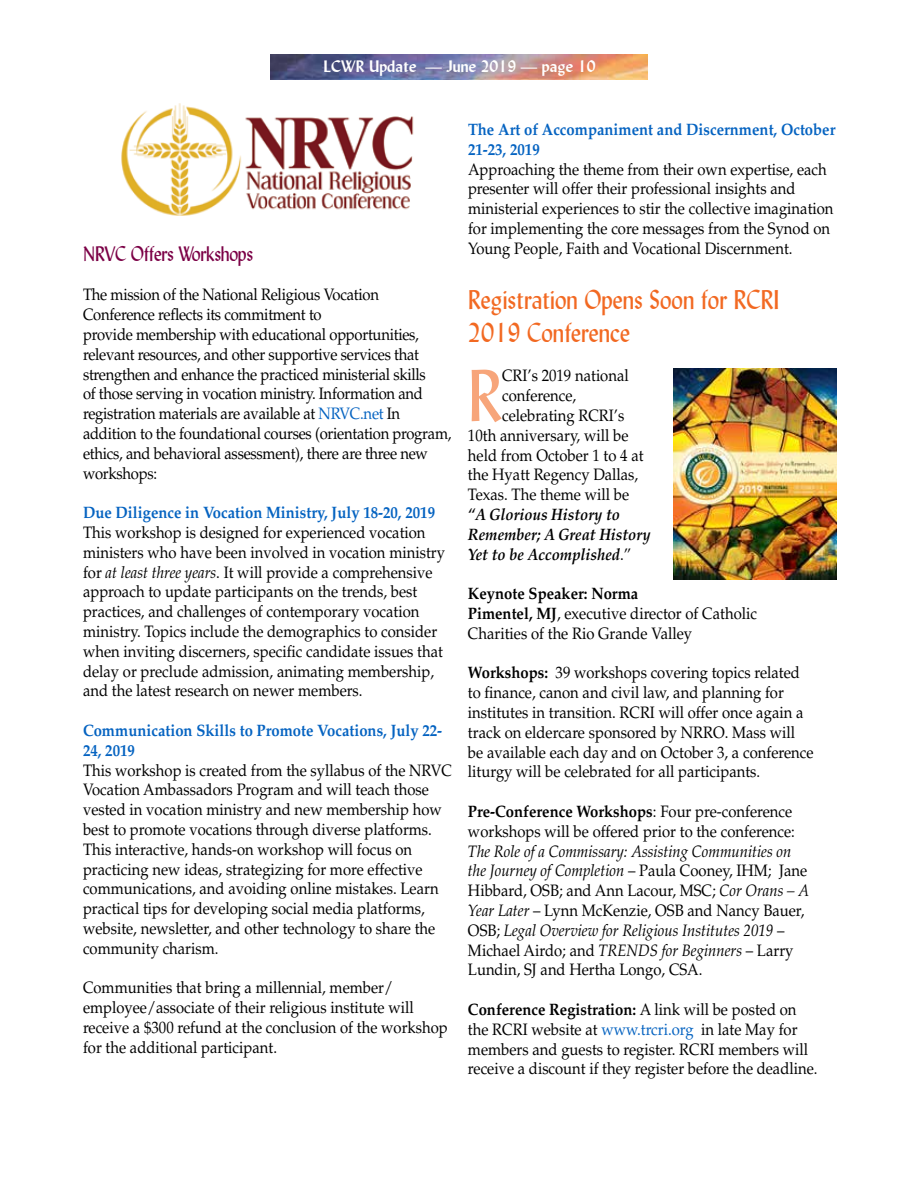
<style>
.page{position:relative;width:918px;height:1188px;background:#fff}
.page>*{position:absolute;margin:0;border:0;box-sizing:border-box;transform-origin:0 0}
.t1{font:72.45px "Lydian BT";color:#f7a57a;scale:.9 1}
.t2{font:27px/32.4px "Lydian BT";color:#f26922;scale:.9 1}
.t3{font:21px "Lydian BT";letter-spacing:-.02em;color:#7b0046;scale:.9 1}
.t4{font:16.5px/19.8px "Palatino LT Std";color:#000;scale:.9 1}
.t5{font:16.5px/19.8px "Palatino LT Std";letter-spacing:-.02em;color:#000;scale:.9 1}
.t6{font:italic 16.5px/19.8px "Palatino LT Std";color:#000;scale:.9 1}
.t7{font:700 16.5px/19.8px "Palatino LT Std";color:#0563c1;scale:.9 1}
.t8{font:italic 700 16.5px/19.8px "Palatino LT Std";color:#000;scale:.9 1}
.t9{font:700 16.5px "Lydian BT";color:#fff}
.s1{color:#0563c1}
.s2{font-style:italic}
.s3{font-weight:400;font-style:normal}
.s4{font-weight:700}
.s5{font-style:normal}
</style>
<div class="page">
<img style="left:271px;top:54px;width:377px;height:26px">
<img style="left:673px;top:368px;width:164px;height:211px">
<img style="left:121px;top:103px;width:293px;height:113px">
<p class="t9" style="left:323px;top:56px;width:274px">LCWR Update — June 2019 — page 10</p>
<p class="t3" style="left:83px;top:241px;width:191px">NRVC Offers Workshops</p>
<p class="t5" style="left:83px;top:285px;width:411px">The mission of the National Religious Vocation Conference reflects its commitment to<br>provide membership with educational opportunities, relevant resources, and other supportive services that strengthen and enhance the practiced ministerial skills<br>of those serving in vocation ministry. Information and registration materials are available at <span class="s1">NRVC.net</span> In addition to the foundational courses (orientation program, ethics, and behavioral assessment), there are three new workshops:</p>
<p class="t7" style="left:83px;top:503px;width:393px">Due Diligence in Vocation Ministry, July 18-20, 2019</p>
<p class="t4" style="left:83px;top:523px;width:404px">This workshop is designed for experienced vocation ministers who have been involved in vocation ministry for <span class="s2">at least three years</span>. It will provide a comprehensive approach to update participants on the trends, best practices, and challenges of contemporary vocation ministry. Topics include the demographics to consider when inviting discerners, specific candidate issues that delay or preclude admission, animating membership, and the latest research on newer members.</p>
<p class="t7" style="left:83px;top:721px;width:401px">Communication Skills to Promote Vocations, July 22-<br>24, 2019</p>
<p class="t4" style="left:83px;top:760px;width:411px">This workshop is created from the syllabus of the NRVC Vocation Ambassadors Program and will teach those vested in vocation ministry and new membership how best to promote vocations through diverse platforms.<br>This interactive, hands-on workshop will focus on practicing new ideas, strategizing for more effective communications, and avoiding online mistakes. Learn practical tips for developing social media platforms, website, newsletter, and other technology to share the community charism.</p>
<p class="t4" style="left:83px;top:978px;width:407px">Communities that bring a millennial, member/ employee/associate of their religious institute will receive a $300 refund at the conclusion of the workshop for the additional participant.</p>
<p class="t7" style="left:468px;top:120px;width:410px">The Art of Accompaniment and Discernment, October<br>21-23, 2019</p>
<p class="t4" style="left:468px;top:159px;width:408px">Approaching the theme from their own expertise, each presenter will offer their professional insights and ministerial experiences to stir the collective imagination for implementing the core messages from the Synod on Young People, Faith and Vocational Discernment.</p>
<h2 class="t2" style="left:468px;top:284px;width:348px">Registration Opens Soon for RCRI<br>2019 Conference</h2>
<h1 class="t1" style="left:468px;top:351px;width:39px">R</h1>
<p class="t4" style="left:502px;top:366px;width:142px">CRI’s 2019 national</p>
<p class="t4" style="left:502px;top:386px;width:84px">conference,</p>
<p class="t4" style="left:502px;top:406px;width:137px">celebrating RCRI’s</p>
<p class="t4" style="left:468px;top:426px;width:180px">10th anniversary, will be</p>
<p class="t4" style="left:468px;top:445px;width:197px">held from October 1 to 4 at</p>
<p class="t4" style="left:468px;top:465px;width:191px">the Hyatt Regency Dallas,</p>
<p class="t4" style="left:468px;top:485px;width:181px">Texas. The theme will be</p>
<p class="t8" style="left:468px;top:505px;width:204px">“A Glorious History to<br>Remember; A Great History<br>Yet to be Accomplished<span class="s3">.”</span></p>
<p class="t4" style="left:468px;top:584px;width:323px"><span class="s4">Keynote Speaker: Norma<br>Pimentel, MJ</span>, executive director of Catholic<br>Charities of the Rio Grande Valley</p>
<p class="t4" style="left:468px;top:663px;width:385px"><span class="s4">Workshops:</span> 39 workshops covering topics related to finance, canon and civil law, and planning for institutes in transition. RCRI will offer once again a track on eldercare sponsored by NRRO. Mass will be available each day and on October 3, a conference liturgy will be celebrated for all participants.</p>
<p class="t4" style="left:468px;top:802px;width:365px"><span class="s4">Pre-Conference Workshops</span>: Four pre-conference workshops will be offered prior to the conference:</p>
<p class="t6" style="left:468px;top:841px;width:381px">The Role of a Commissary: Assisting Communities on the Journey of Completion <span class="s5">– Paula Cooney, IHM; Jane Hibbard, OSB; and Ann Lacour, MSC;</span> Cor Orans – A Year Later <span class="s5">– Lynn McKenzie, OSB and Nancy Bauer, OSB;</span> Legal Overview for Religious Institutes 2019 <span class="s5">– Michael Airdo; and</span> TRENDS for Beginners <span class="s5">– Larry Lundin, SJ and Hertha Longo, CSA.</span></p>
<p class="t4" style="left:468px;top:1000px;width:390px"><span class="s4">Conference Registration:</span> A link will be posted on the RCRI website at <span class="s1">www.trcri.org</span> in late May for members and guests to register. RCRI members will receive a discount if they register before the deadline.</p>
</div>
